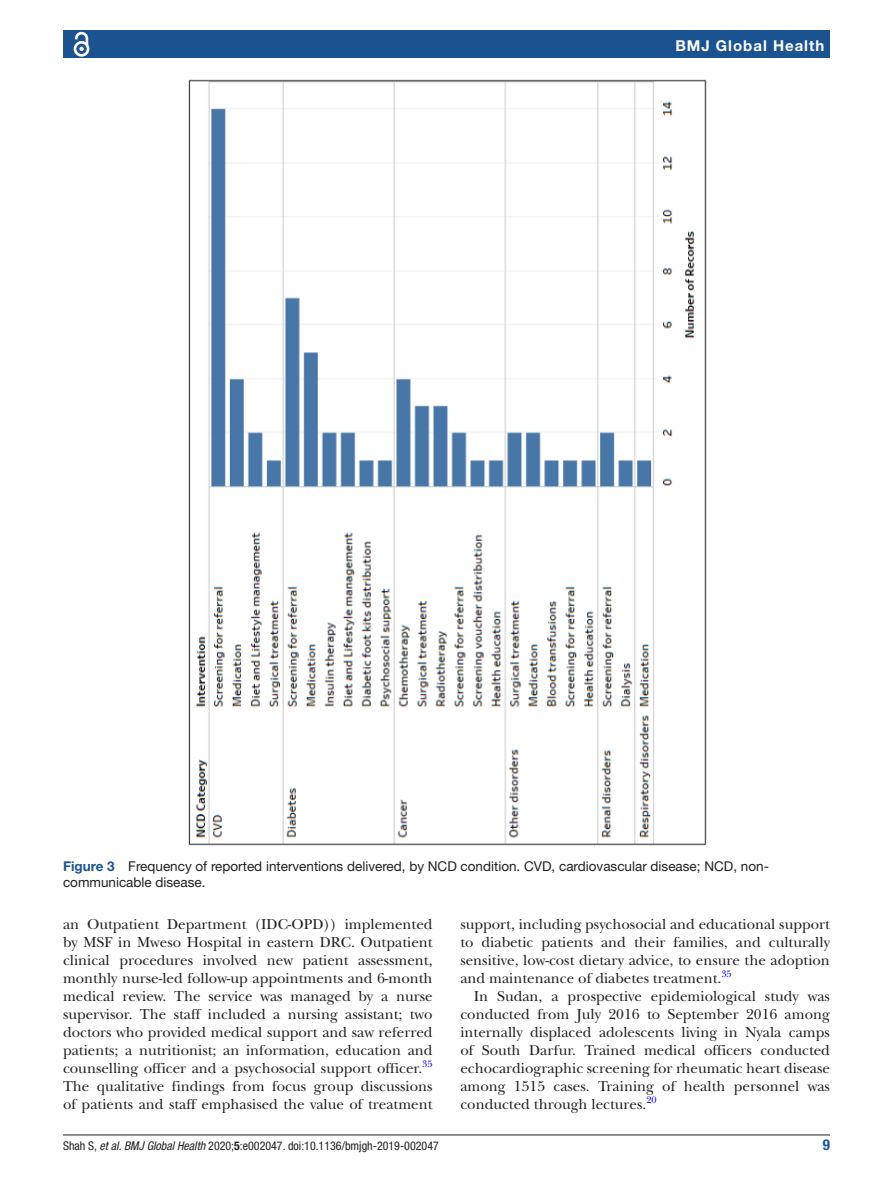
<style>
.page{position:relative;width:893px;height:1191px;background:#fff}
.page>*{position:absolute;margin:0;border:0;box-sizing:border-box;transform-origin:0 0}
.t1{font:15px/18px "New Baskerville";color:#231f20;text-align:justify}
.t2{font:700 15px "Helvetica Neue LT Std";letter-spacing:.065em;color:#fff}
.t3{font:700 condensed 15px "Helvetica Neue LT Std";color:#1b5391}
.t4{font:13.5px/16.2px "Helvetica Neue LT Std";color:#231f20}
.t5{font:condensed 12px "Helvetica Neue LT Std";color:#231f20}
.t6{font:9.9px "New Baskerville";color:#00f}
.s1{font-weight:700;color:#1b5391}
.s2{font-style:italic}
.s3{font-weight:700}
</style>
<div class="page">
<hr style="left:63px;top:1134px;width:767px;height:1px;background:#231f20">
<div style="left:63px;top:31px;width:767px;height:27px;background:#1b5391"></div>
<svg style="left:73px;top:31px;width:17px;height:26px"></svg>
<img style="left:188px;top:79px;width:519px;height:767px">
<p class="t2" style="left:675px;top:36px;width:150px">BMJ Global Health</p>
<p class="t4" style="left:63px;top:857px;width:707px"><span class="s1">Figure 3</span> Frequency of reported interventions delivered, by NCD condition. CVD, cardiovascular disease; NCD, non&shy;communicable disease.</p>
<p class="t1" style="left:63px;top:915px;width:371px">an Outpatient Department (IDC-OPD)) implemented by MSF in Mweso Hospital in eastern DRC. Outpatient clinical procedures involved new patient assessment, monthly nurse-led follow-up appointments and 6-month medical review. The service was managed by a nurse supervisor. The staff included a nursing assistant; two doctors who provided medical support and saw referred patients; a nutritionist; an information, education and counselling officer and a psychosocial support officer.<sup>35<br></sup>The qualitative findings from focus group discussions of patients and staff emphasised the value of treatment</p>
<p class="t1" style="left:460px;top:915px;width:371px">support, including psychosocial and educational support to diabetic patients and their families, and culturally sensitive, low-cost dietary advice, to ensure the adoption and maintenance of diabetes treatment.</p>
<p class="t6" style="left:721px;top:967px;width:12px">35</p>
<p class="t1" style="left:460px;top:987px;width:371px;text-indent:14px">In Sudan, a prospective epidemiological study was conducted from July 2016 to September 2016 among internally displaced adolescents living in Nyala camps of South Darfur. Trained medical officers conducted echocardiographic screening for rheumatic heart disease among 1515 cases. Training of health personnel was conducted through lectures.</p>
<p class="t6" style="left:646px;top:1093px;width:12px">20</p>
<p class="t5" style="left:63px;top:1138px;width:377px">Shah S, <span class="s2">et al</span>. <span class="s2">BMJ Global Health</span> 2020;<span class="s3">5</span>:e002047. doi:10.1136/bmjgh-2019-002047</p>
<p class="t3" style="left:823px;top:1135px;width:9px">9</p>
</div>
